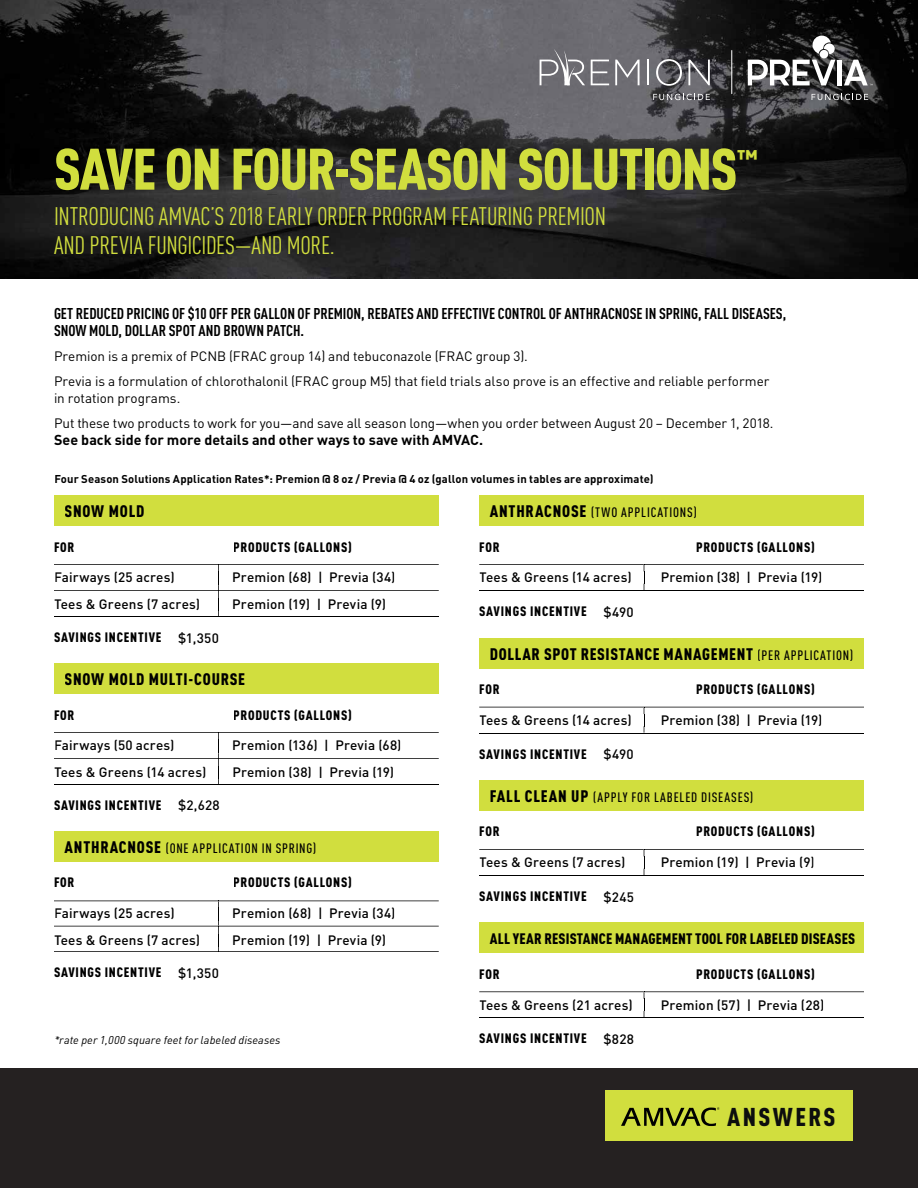
<style>
.page{position:relative;width:918px;height:1188px;background:#fff}
.page>*{position:absolute;margin:0;border:0;box-sizing:border-box;transform-origin:0 0}
.t1{font:900 57.6px "DIN Cond";letter-spacing:-.02em;color:#d1de3e}
.t2{font:900 25.5px "DIN Cond";letter-spacing:.095em;color:#0d0e0e}
.t3{font:25.05px/28.5px "DIN Cond";letter-spacing:-.015em;color:#d1de3e}
.t4{font:900 22.35px "DIN";color:#d1de3e}
.t5{font:900 16.5px "DIN Cond";letter-spacing:.045em;color:#000}
.t6{font:700 15.45px/16.5px "DIN Cond";color:#000}
.t7{font:900 15px "DIN Cond";letter-spacing:.01em;color:#000}
.t8{font:700 14.25px "DIN";color:#000}
.t9{font:500 13.5px "DIN";letter-spacing:.01em;color:#000}
.t10{font:13.5px/25.3px "DIN";letter-spacing:-.005em;color:#000}
.t11{font:900 13.5px "DIN Cond";letter-spacing:.055em;color:#000}
.t12{font:500 13.5px "DIN Cond";letter-spacing:.06em;color:#000}
.t13{font:700 11.25px "DIN";letter-spacing:.01em;color:#000}
.t14{font:italic 11.25px "DIN";letter-spacing:.005em;color:#000}
.s1{font-weight:900;font-size:16.5px}
.s2{font-weight:500;font-size:13.5px}
</style>
<div class="page">
<div style="left:54px;top:664px;width:385px;height:30px;background:#d1de3e"></div>
<div style="left:54px;top:831px;width:385px;height:30px;background:#d1de3e"></div>
<div style="left:54px;top:495px;width:385px;height:31px;background:#d1de3e"></div>
<div style="left:479px;top:495px;width:385px;height:31px;background:#d1de3e"></div>
<div style="left:479px;top:780px;width:385px;height:31px;background:#d1de3e"></div>
<div style="left:479px;top:638px;width:385px;height:30px;background:#d1de3e"></div>
<div style="left:479px;top:923px;width:385px;height:30px;background:#d1de3e"></div>
<hr style="left:479px;top:590px;width:385px;height:1px;background:#000">
<hr style="left:479px;top:875px;width:385px;height:1px;background:#000">
<hr style="left:479px;top:733px;width:385px;height:1px;background:#000">
<hr style="left:479px;top:1017px;width:385px;height:1px;background:#000">
<hr style="left:54px;top:784px;width:385px;height:1px;background:#000">
<hr style="left:54px;top:616px;width:385px;height:1px;background:#000">
<svg style="left:54px;top:732px;width:385px;height:52px"></svg>
<svg style="left:54px;top:900px;width:385px;height:52px"></svg>
<svg style="left:54px;top:564px;width:385px;height:52px"></svg>
<svg style="left:479px;top:564px;width:385px;height:26px"></svg>
<svg style="left:479px;top:849px;width:385px;height:26px"></svg>
<svg style="left:479px;top:707px;width:385px;height:26px"></svg>
<svg style="left:479px;top:991px;width:385px;height:26px"></svg>
<img style="left:0;top:0;width:918px;height:279px">
<svg style="left:748px;top:60px;width:87px;height:25px"></svg>
<hr style="left:838px;top:60px;width:4px;height:25px;background:#fff">
<svg style="left:844px;top:60px;width:29px;height:25px"></svg>
<div style="left:820px;top:50px;width:8px;height:8px;background:#fff;border-radius:50%"></div>
<svg style="left:813px;top:36px;width:18px;height:18px"></svg>
<svg style="left:824px;top:43px;width:11px;height:11px"></svg>
<svg style="left:653px;top:94px;width:57px;height:6px"></svg>
<svg style="left:540px;top:49px;width:45px;height:36px"></svg>
<svg style="left:591px;top:60px;width:18px;height:25px"></svg>
<svg style="left:615px;top:60px;width:25px;height:25px"></svg>
<hr style="left:647px;top:60px;width:2px;height:25px;background:#fff">
<svg style="left:656px;top:59px;width:26px;height:27px"></svg>
<svg style="left:688px;top:60px;width:28px;height:25px"></svg>
<svg style="left:812px;top:94px;width:56px;height:6px"></svg>
<div style="left:0;top:1069px;width:918px;height:119px;background:#252121"></div>
<hr style="left:731px;top:50px;width:1px;height:44px;background:#fff">
<div style="left:605px;top:1091px;width:248px;height:50px;background:#d1de3e"></div>
<svg style="left:621px;top:1107px;width:99px;height:19px"></svg>
<h1 class="t1" style="left:54px;top:133px;width:685px">SAVE ON FOUR-SEASON SOLUTIONS</h1>
<h3 class="t4" style="left:736px;top:143px;width:23px">™</h3>
<h3 class="t3" style="left:54px;top:202px;width:554px">INTRODUCING AMVAC’S 2018 EARLY ORDER PROGRAM FEATURING PREMION<br>AND PREVIA FUNGICIDES—AND MORE.</h3>
<p class="t6" style="left:54px;top:305px;width:734px">GET REDUCED PRICING OF $10 OFF PER GALLON OF PREMION, REBATES AND EFFECTIVE CONTROL OF ANTHRACNOSE IN SPRING, FALL DISEASES,<br>SNOW MOLD, DOLLAR SPOT AND BROWN PATCH.</p>
<p class="t10" style="left:54px;top:344px;width:717px">Premion is a premix of PCNB (FRAC group 14) and tebuconazole (FRAC group 3).<br>Previa is a formulation of chlorothalonil (FRAC group M5) that field trials also prove is an effective and reliable performer</p>
<p class="t10" style="left:54px;top:386px;width:721px">in rotation programs.<br>Put these two products to work for you—and save all season long—when you order between August 20 – December 1, 2018.</p>
<p class="t8" style="left:54px;top:430px;width:431px">See back side for more details and other ways to save with AMVAC.</p>
<p class="t13" style="left:54px;top:471px;width:601px">Four Season Solutions Application Rates*: Premion @ 8 oz / Previa @ 4 oz (gallon volumes in tables are approximate)</p>
<p class="t5" style="left:65px;top:501px;width:81px">SNOW MOLD</p>
<p class="t12" style="left:490px;top:504px;width:208px"><span class="s1">ANTHRACNOSE</span> (TWO APPLICATIONS)</p>
<p class="t11" style="left:233px;top:538px;width:120px">PRODUCTS (GALLONS)</p>
<p class="t11" style="left:696px;top:538px;width:120px">PRODUCTS (GALLONS)</p>
<p class="t11" style="left:54px;top:538px;width:22px">FOR</p>
<p class="t11" style="left:479px;top:538px;width:22px">FOR</p>
<p class="t9" style="left:54px;top:568px;width:122px">Fairways (25 acres)</p>
<p class="t9" style="left:232px;top:568px;width:165px">Premion (68) | Previa (34)</p>
<p class="t9" style="left:54px;top:595px;width:148px">Tees &amp; Greens (7 acres)</p>
<p class="t9" style="left:232px;top:595px;width:156px">Premion (19) | Previa (9)</p>
<p class="t11" style="left:54px;top:629px;width:109px">SAVINGS INCENTIVE</p>
<p class="t9" style="left:178px;top:629px;width:42px">$1,350</p>
<p class="t5" style="left:65px;top:669px;width:182px">SNOW MOLD MULTI-COURSE</p>
<p class="t11" style="left:54px;top:706px;width:22px">FOR</p>
<p class="t11" style="left:233px;top:706px;width:120px">PRODUCTS (GALLONS)</p>
<p class="t9" style="left:54px;top:737px;width:122px">Fairways (50 acres)</p>
<p class="t9" style="left:232px;top:737px;width:171px">Premion (136) | Previa (68)</p>
<p class="t9" style="left:54px;top:764px;width:154px">Tees &amp; Greens (14 acres)</p>
<p class="t9" style="left:232px;top:764px;width:163px">Premion (38) | Previa (19)</p>
<p class="t11" style="left:54px;top:796px;width:109px">SAVINGS INCENTIVE</p>
<p class="t9" style="left:178px;top:797px;width:43px">$2,628</p>
<p class="t12" style="left:65px;top:840px;width:253px"><span class="s1">ANTHRACNOSE</span> (ONE APPLICATION IN SPRING)</p>
<p class="t11" style="left:54px;top:874px;width:22px">FOR</p>
<p class="t11" style="left:233px;top:874px;width:120px">PRODUCTS (GALLONS)</p>
<p class="t9" style="left:54px;top:904px;width:122px">Fairways (25 acres)</p>
<p class="t9" style="left:232px;top:904px;width:165px">Premion (68) | Previa (34)</p>
<p class="t9" style="left:54px;top:931px;width:148px">Tees &amp; Greens (7 acres)</p>
<p class="t9" style="left:232px;top:931px;width:156px">Premion (19) | Previa (9)</p>
<p class="t11" style="left:54px;top:964px;width:109px">SAVINGS INCENTIVE</p>
<p class="t9" style="left:178px;top:964px;width:42px">$1,350</p>
<p class="t14" style="left:54px;top:1033px;width:228px">*rate per 1,000 square feet for labeled diseases</p>
<p class="t9" style="left:479px;top:568px;width:154px">Tees &amp; Greens (14 acres)</p>
<p class="t9" style="left:661px;top:568px;width:163px">Premion (38) | Previa (19)</p>
<p class="t11" style="left:479px;top:603px;width:109px">SAVINGS INCENTIVE</p>
<p class="t9" style="left:603px;top:603px;width:32px">$490</p>
<p class="t5" style="left:490px;top:643px;width:365px">DOLLAR SPOT RESISTANCE MANAGEMENT <span class="s2">(PER APPLICATION)</span></p>
<p class="t11" style="left:479px;top:681px;width:22px">FOR</p>
<p class="t11" style="left:696px;top:681px;width:120px">PRODUCTS (GALLONS)</p>
<p class="t9" style="left:479px;top:711px;width:154px">Tees &amp; Greens (14 acres)</p>
<p class="t9" style="left:661px;top:711px;width:163px">Premion (38) | Previa (19)</p>
<p class="t11" style="left:479px;top:745px;width:109px">SAVINGS INCENTIVE</p>
<p class="t9" style="left:603px;top:746px;width:32px">$490</p>
<p class="t12" style="left:490px;top:789px;width:265px"><span class="s1">FALL CLEAN UP</span> (APPLY FOR LABELED DISEASES)</p>
<p class="t11" style="left:479px;top:823px;width:22px">FOR</p>
<p class="t11" style="left:696px;top:823px;width:120px">PRODUCTS (GALLONS)</p>
<p class="t9" style="left:479px;top:853px;width:148px">Tees &amp; Greens (7 acres)</p>
<p class="t9" style="left:661px;top:853px;width:156px">Premion (19) | Previa (9)</p>
<p class="t11" style="left:479px;top:888px;width:109px">SAVINGS INCENTIVE</p>
<p class="t9" style="left:603px;top:888px;width:32px">$245</p>
<p class="t7" style="left:490px;top:929px;width:367px">ALL YEAR RESISTANCE MANAGEMENT TOOL FOR LABELED DISEASES</p>
<p class="t11" style="left:479px;top:966px;width:22px">FOR</p>
<p class="t11" style="left:696px;top:966px;width:120px">PRODUCTS (GALLONS)</p>
<p class="t9" style="left:479px;top:996px;width:155px">Tees &amp; Greens (21 acres)</p>
<p class="t9" style="left:661px;top:996px;width:165px">Premion (57) | Previa (28)</p>
<p class="t11" style="left:479px;top:1030px;width:109px">SAVINGS INCENTIVE</p>
<p class="t9" style="left:603px;top:1030px;width:32px">$828</p>
<h2 class="t2" style="left:727px;top:1101px;width:110px">ANSWERS</h2>
</div>
